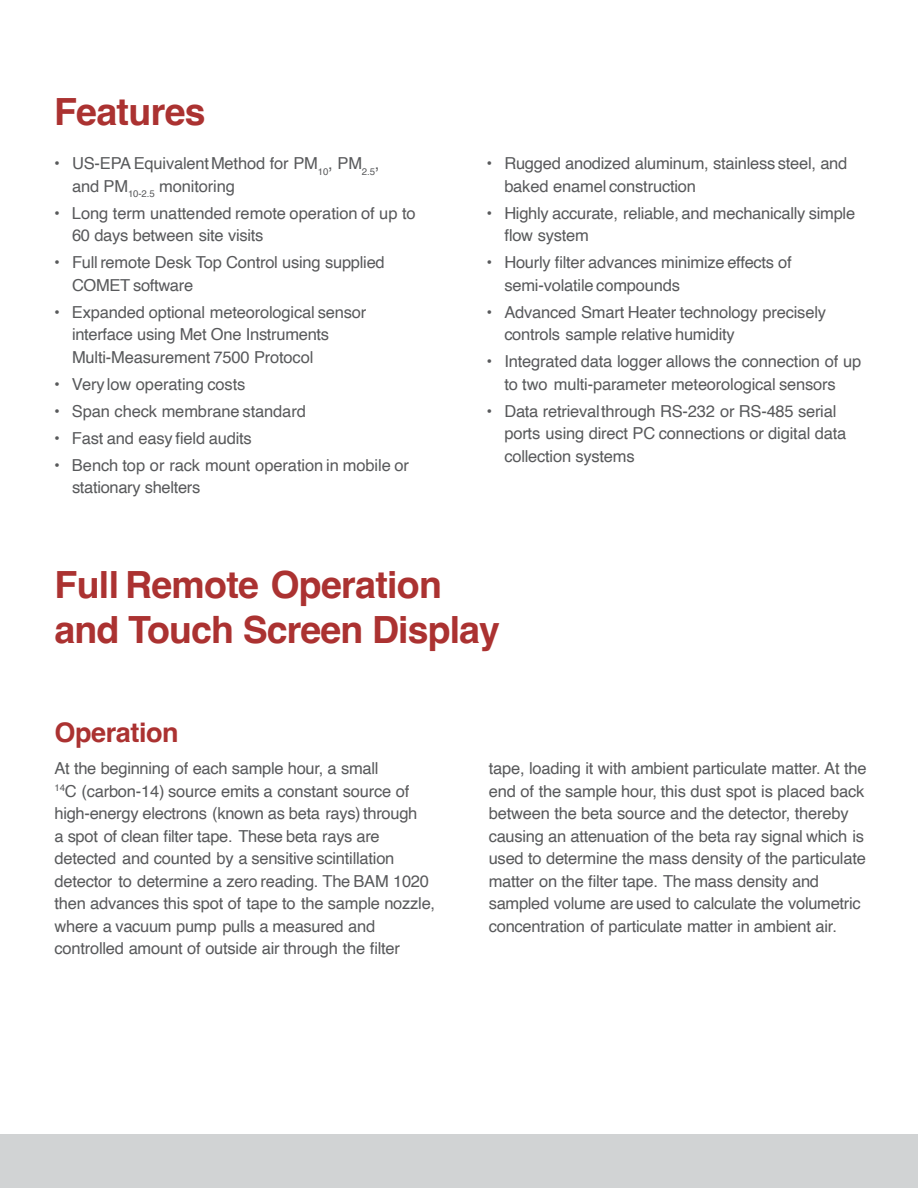
<style>
.page{position:relative;width:918px;height:1188px;background:#fff}
.page>*{position:absolute;margin:0;border:0;box-sizing:border-box;transform-origin:0 0}
.t1{font:700 37.5px/45px "Helvetica";letter-spacing:-.02em;color:#ab3231}
.t2{font:700 27px "Helvetica";letter-spacing:-.015em;color:#ab3231}
.t3{font:16.5px/22.5px "Helvetica";letter-spacing:-.015em;color:#58595b}
</style>
<div class="page">
<div style="left:0;top:1134px;width:918px;height:54px;background:#d1d3d4"></div>
<h1 class="t1" style="left:54px;top:92px;width:153px">Features</h1>
<p class="t3" style="left:72px;top:153px;width:309px;text-indent:-18px">• US-EPA Equivalent Method for PM<sub>10</sub>, PM<sub>2.5</sub>, and PM<sub>10-2.5</sub> monitoring</p>
<p class="t3" style="left:72px;top:203px;width:345px;text-indent:-18px">• Long term unattended remote operation of up to<br>60 days between site visits</p>
<p class="t3" style="left:72px;top:252px;width:314px;text-indent:-18px">• Full remote Desk Top Control using supplied<br>COMET software</p>
<p class="t3" style="left:72px;top:302px;width:296px;text-indent:-18px">• Expanded optional meteorological sensor interface using Met One Instruments<br>Multi-Measurement 7500 Protocol</p>
<p class="t3" style="left:54px;top:374px;width:193px">• Very low operating costs</p>
<p class="t3" style="left:54px;top:401px;width:253px">• Span check membrane standard</p>
<p class="t3" style="left:54px;top:428px;width:199px">• Fast and easy field audits</p>
<p class="t3" style="left:72px;top:455px;width:339px;text-indent:-18px">• Bench top or rack mount operation in mobile or stationary shelters</p>
<p class="t3" style="left:504px;top:153px;width:345px;text-indent:-18px">• Rugged anodized aluminum, stainless steel, and baked enamel construction</p>
<p class="t3" style="left:504px;top:203px;width:352px;text-indent:-18px">• Highly accurate, reliable, and mechanically simple flow system</p>
<p class="t3" style="left:504px;top:252px;width:289px;text-indent:-18px">• Hourly filter advances minimize effects of semi-volatile compounds</p>
<p class="t3" style="left:504px;top:302px;width:323px;text-indent:-18px">• Advanced Smart Heater technology precisely controls sample relative humidity</p>
<p class="t3" style="left:486px;top:351px;width:377px;text-align:center">• Integrated data logger allows the connection of up to two multi-parameter meteorological sensors</p>
<p class="t3" style="left:504px;top:401px;width:344px;text-indent:-18px">• Data retrieval through RS-232 or RS-485 serial ports using direct PC connections or digital data collection systems</p>
<h1 class="t1" style="left:55px;top:565px;width:447px">Full Remote Operation and Touch Screen Display</h1>
<h2 class="t2" style="left:55px;top:722px;width:126px">Operation</h2>
<p class="t3" style="left:55px;top:758px;width:382px">At the beginning of each sample hour, a small<br><sup>14</sup>C (carbon-14) source emits a constant source of high-energy electrons (known as beta rays) through<br>a spot of clean filter tape. These beta rays are detected and counted by a sensitive scintillation detector to determine a zero reading. The BAM 1020 then advances this spot of tape to the sample nozzle, where a vacuum pump pulls a measured and controlled amount of outside air through the filter</p>
<p class="t3" style="left:489px;top:758px;width:379px">tape, loading it with ambient particulate matter. At the end of the sample hour, this dust spot is placed back between the beta source and the detector, thereby causing an attenuation of the beta ray signal which is used to determine the mass density of the particulate matter on the filter tape. The mass density and sampled volume are used to calculate the volumetric concentration of particulate matter in ambient air.</p>
</div>
